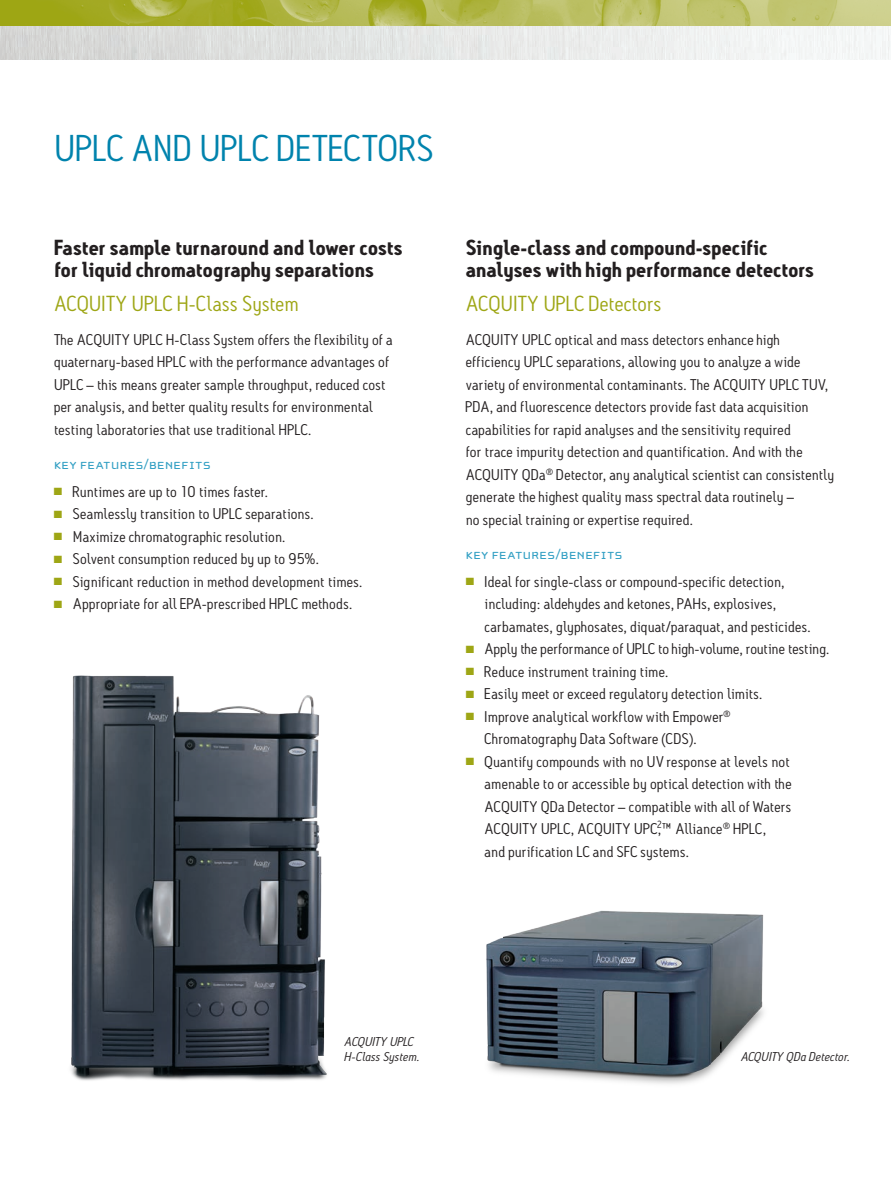
<style>
.page{position:relative;width:891px;height:1188px;background:#fff}
.page>*{position:absolute;margin:0;border:0;box-sizing:border-box;transform-origin:0 0}
.t1{font:36px "Antitled OT";letter-spacing:.035em;color:#0083ad;scale:1.05 1}
.t2{font:700 21px/22.5px "Antitled OT";letter-spacing:.01em;color:#231f20;scale:1.05 1}
.t3{font:21px "Antitled OT";letter-spacing:.02em;color:#9ea615;scale:1.05 1}
.t4{font:15px/22.5px "Antitled OT";letter-spacing:.02em;color:#231f20;scale:1.05 1}
.t5{font:15px "Cholla Unicase OT";letter-spacing:.045em;color:#34a0c4;scale:1.05 1}
.t6{font:italic 12.3px/15.8px "Antitled OT";letter-spacing:.015em;color:#231f20;scale:1.05 1}
.s1{color:#9ea615}
</style>
<div class="page">
<img style="left:0;top:0;width:891px;height:59px">
<img style="left:486px;top:910px;width:278px;height:174px">
<img style="left:71px;top:675px;width:256px;height:406px">
<h1 class="t1" style="left:54px;top:127px;width:362px">UPLC AND UPLC DETECTORS</h1>
<h2 class="t2" style="left:54px;top:236px;width:333px">Faster sample turnaround and lower costs for liquid chromatography separations</h2>
<h2 class="t3" style="left:54px;top:291px;width:234px">ACQUITY UPLC H-Class System</h2>
<p class="t4" style="left:54px;top:328px;width:324px">The ACQUITY UPLC H-Class System offers the flexibility of a quaternary-based HPLC with the performance advantages of UPLC – this means greater sample throughput, reduced cost per analysis, and better quality results for environmental testing laboratories that use traditional HPLC.</p>
<p class="t5" style="left:54px;top:456px;width:151px">KEY FEATURES/BENEFITS</p>
<p class="t4" style="left:54px;top:480px;width:205px"><span class="s1">■</span> Runtimes are up to 10 times faster.</p>
<p class="t4" style="left:54px;top:503px;width:249px"><span class="s1">■</span> Seamlessly transition to UPLC separations.</p>
<p class="t4" style="left:54px;top:525px;width:222px"><span class="s1">■</span> Maximize chromatographic resolution.</p>
<p class="t4" style="left:54px;top:548px;width:254px"><span class="s1">■</span> Solvent consumption reduced by up to 95%.</p>
<p class="t4" style="left:54px;top:570px;width:295px"><span class="s1">■</span> Significant reduction in method development times.</p>
<p class="t4" style="left:54px;top:593px;width:286px"><span class="s1">■</span> Appropriate for all EPA-prescribed HPLC methods.</p>
<h2 class="t2" style="left:466px;top:236px;width:333px">Single-class and compound-specific analyses with high performance detectors</h2>
<h2 class="t3" style="left:466px;top:291px;width:188px">ACQUITY UPLC Detectors</h2>
<p class="t4" style="left:466px;top:328px;width:352px">ACQUITY UPLC optical and mass detectors enhance high efficiency UPLC separations, allowing you to analyze a wide variety of environmental contaminants. The ACQUITY UPLC TUV, PDA, and fluorescence detectors provide fast data acquisition capabilities for rapid analyses and the sensitivity required<br>for trace impurity detection and quantification. And with the ACQUITY QDa<sup>®</sup> Detector, any analytical scientist can consistently generate the highest quality mass spectral data routinely –<br>no special training or expertise required.</p>
<p class="t5" style="left:466px;top:546px;width:151px">KEY FEATURES/BENEFITS</p>
<p class="t4" style="left:485px;top:570px;width:312px;text-indent:-19px"><span class="s1">■</span> Ideal for single-class or compound-specific detection, including: aldehydes and ketones, PAHs, explosives, carbamates, glyphosates, diquat/paraquat, and pesticides.</p>
<p class="t4" style="left:466px;top:638px;width:348px"><span class="s1">■</span> Apply the performance of UPLC to high-volume, routine testing.</p>
<p class="t4" style="left:466px;top:660px;width:195px"><span class="s1">■</span> Reduce instrument training time.</p>
<p class="t4" style="left:466px;top:683px;width:284px"><span class="s1">■</span> Easily meet or exceed regulatory detection limits.</p>
<p class="t4" style="left:485px;top:705px;width:235px;text-indent:-19px"><span class="s1">■</span> Improve analytical workflow with Empower<sup>®<br></sup>Chromatography Data Software (CDS).</p>
<p class="t4" style="left:485px;top:750px;width:294px;text-indent:-19px"><span class="s1">■</span> Quantify compounds with no UV response at levels not amenable to or accessible by optical detection with the ACQUITY QDa Detector – compatible with all of Waters ACQUITY UPLC, ACQUITY UPC,<sup>2</sup>™ Alliance<sup>®</sup> HPLC,<br>and purification LC and SFC systems.</p>
<p class="t6" style="left:345px;top:1033px;width:73px">ACQUITY UPLC<br>H-Class System.</p>
<p class="t6" style="left:741px;top:1049px;width:105px">ACQUITY QDa Detector.</p>
</div>
